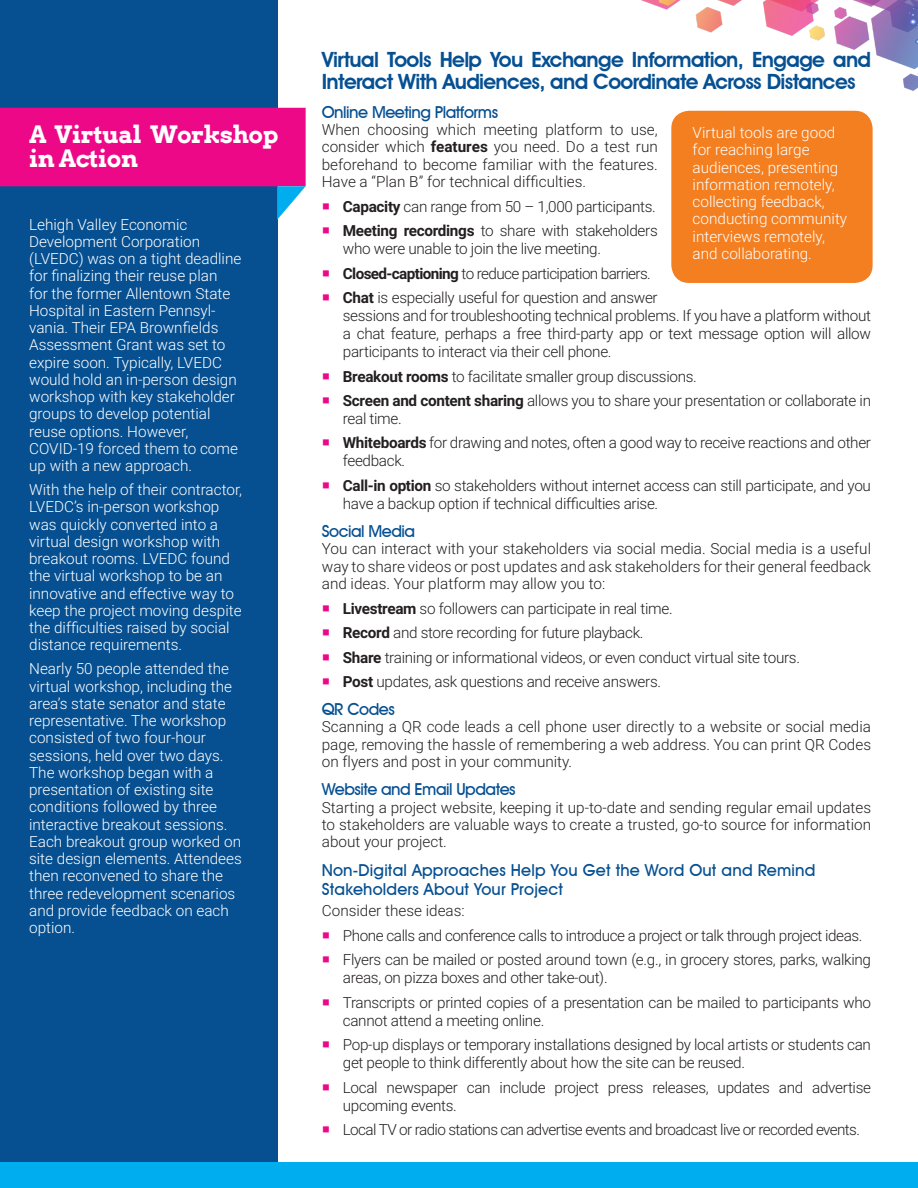
<style>
.page{position:relative;width:918px;height:1188px;background:#fff}
.page>*{position:absolute;margin:0;border:0;box-sizing:border-box;transform-origin:0 0}
.White_Subhead{font:700 24px/24px "Arvo";letter-spacing:-.02em;color:#fff}
.Subhead{font:600 21px/22.5px "Avant Garde IT Cby BT";letter-spacing:-.03em;color:#065092}
.Subhead_3{font:500 16.5px/19.5px "Avant Garde IT Cby BT";letter-spacing:-.005em;color:#065092}
.Subhead_3-2{font:500 16.5px "Avant Garde IT Cby BT";letter-spacing:-.03em;color:#065092}
.Body_Text{font:300 15.3px/18px "Roboto";letter-spacing:-.02em;color:#231f20}
.White_Box_Text{font:300 15.3px/17.2px "Roboto";color:#fff}
.Body_Text-2{font:300 15.3px "Roboto";letter-spacing:-.04em;color:#231f20}
.Body_Text-3{font:300 15.3px "Roboto";color:#231f20}
.s1{font-weight:700}
</style>
<div class="page">
<img style="left:641px;top:0;width:277px;height:91px">
<div style="left:0;top:0;width:277px;height:1188px;background:#065092"></div>
<div style="left:1px;top:109px;width:304px;height:77px;background:#ed0887"></div>
<div style="left:0;top:108px;width:306px;height:78px;border:2px solid #ed0887"></div>
<svg style="left:277px;top:186px;width:29px;height:34px"></svg>
<div style="left:0;top:1162px;width:918px;height:26px;background:#00aeef"></div>
<div style="left:671px;top:111px;width:202px;height:172px;background:#f47f21;border-radius:18px"></div>
<p class="Subhead" style="left:322px;top:48px;width:551px">Virtual Tools Help You Exchange Information, Engage and<br>Interact With Audiences, and Coordinate Across Distances</p>
<p class="Subhead_3-2" style="left:322px;top:102px;width:178px">Online Meeting Platforms</p>
<p class="Body_Text" style="left:322px;top:120px;width:337px;line-height:17.2px;text-align:justify">When choosing which meeting platform to use, consider which <span class="s1">features</span> you need. Do a test run beforehand to become familiar with the features.<br>Have a “Plan B” for technical difficulties.</p>
<p class="Body_Text" style="left:343px;top:197px;width:314px"><span class="s1">Capacity</span> can range from 50 – 1,000 participants.</p>
<p class="Body_Text" style="left:343px;top:221px;width:316px"><span class="s1">Meeting recordings</span> to share with stakeholders who were unable to join the live meeting.</p>
<p class="Body_Text-2" style="left:343px;top:262px;width:309px"><span class="s1">Closed-captioning</span> to reduce participation barriers.</p>
<p class="Body_Text" style="left:343px;top:288px;width:530px"><span class="s1">Chat</span> is especially useful for question and answer<br>sessions and for troubleshooting technical problems. If you have a platform without a chat feature, perhaps a free third-party app or text message option will allow participants to interact via their cell phone.</p>
<p class="Body_Text" style="left:343px;top:367px;width:356px"><span class="s1">Breakout rooms</span> to facilitate smaller group discussions.</p>
<p class="Body_Text" style="left:343px;top:391px;width:530px"><span class="s1">Screen and content sharing</span> allows you to share your presentation or collaborate in real time.</p>
<p class="Body_Text" style="left:343px;top:433px;width:530px"><span class="s1">Whiteboards</span> for drawing and notes, often a good way to receive reactions and other feedback.</p>
<p class="Body_Text" style="left:343px;top:476px;width:530px"><span class="s1">Call-in option</span> so stakeholders without internet access can still participate, and you have a backup option if technical difficulties arise.</p>
<p class="Subhead_3-2" style="left:322px;top:521px;width:95px">Social Media</p>
<p class="Body_Text" style="left:322px;top:540px;width:551px;line-height:17.2px;text-align:justify">You can interact with your stakeholders via social media. Social media is a useful way to share videos or post updates and ask stakeholders for their general feedback and ideas. Your platform may allow you to:</p>
<p class="Body_Text" style="left:343px;top:599px;width:331px"><span class="s1">Livestream</span> so followers can participate in real time.</p>
<p class="Body_Text" style="left:343px;top:623px;width:302px"><span class="s1">Record</span> and store recording for future playback.</p>
<p class="Body_Text" style="left:343px;top:648px;width:459px"><span class="s1">Share</span> training or informational videos, or even conduct virtual site tours.</p>
<p class="Body_Text" style="left:343px;top:672px;width:320px"><span class="s1">Post</span> updates, ask questions and receive answers.</p>
<p class="Subhead_3" style="left:322px;top:699px;width:75px">QR Codes</p>
<p class="Body_Text" style="left:322px;top:718px;width:551px;line-height:17.2px;text-align:justify">Scanning a QR code leads a cell phone user directly to a website or social media page, removing the hassle of remembering a web address. You can print QR Codes on flyers and post in your community.</p>
<p class="Subhead_3-2" style="left:322px;top:779px;width:195px">Website and Email Updates</p>
<p class="Body_Text" style="left:322px;top:798px;width:551px;line-height:17.2px;text-align:justify">Starting a project website, keeping it up-to-date and sending regular email updates to stakeholders are valuable ways to create a trusted, go-to source for information about your project.</p>
<p class="Subhead_3" style="left:322px;top:860px;width:495px">Non-Digital Approaches Help You Get the Word Out and Remind<br>Stakeholders About Your Project</p>
<p class="Body_Text-3" style="left:322px;top:900px;width:144px">Consider these ideas:</p>
<p class="Body_Text" style="left:343px;top:926px;width:521px">Phone calls and conference calls to introduce a project or talk through project ideas.</p>
<p class="Body_Text" style="left:343px;top:950px;width:530px">Flyers can be mailed or posted around town (e.g., in grocery stores, parks, walking areas, on pizza boxes and other take-out).</p>
<p class="Body_Text" style="left:343px;top:993px;width:530px">Transcripts or printed copies of a presentation can be mailed to participants who cannot attend a meeting online.</p>
<p class="Body_Text" style="left:343px;top:1035px;width:530px">Pop-up displays or temporary installations designed by local artists or students can get people to think differently about how the site can be reused.</p>
<p class="Body_Text" style="left:343px;top:1078px;width:530px">Local newspaper can include project press releases, updates and advertise upcoming events.</p>
<p class="Body_Text-2" style="left:343px;top:1119px;width:519px">Local TV or radio stations can advertise events and broadcast live or recorded events.</p>
<p class="White_Subhead" style="left:29px;top:122px;width:251px">A Virtual Workshop in Action</p>
<p class="White_Box_Text" style="left:693px;top:123px;width:156px">Virtual tools are good for reaching large audiences, presenting information remotely, collecting feedback, conducting community interviews remotely, and collaborating.</p>
<p class="White_Box_Text" style="left:29px;top:215px;width:214px">Lehigh Valley Economic<br>Development Corporation (LVEDC) was on a tight deadline for finalizing their reuse plan<br>for the former Allentown State<br>Hospital in Eastern Pennsyl&shy;vania. Their EPA Brownfields<br>Assessment Grant was set to expire soon. Typically, LVEDC would hold an in-person design workshop with key stakeholder groups to develop potential reuse options. However,<br>COVID-19 forced them to come up with a new approach.</p>
<p class="White_Box_Text" style="left:29px;top:481px;width:215px">With the help of their contractor,<br>LVEDC’s in-person workshop was quickly converted into a virtual design workshop with breakout rooms. LVEDC found the virtual workshop to be an innovative and effective way to keep the project moving despite the difficulties raised by social distance requirements.</p>
<p class="White_Box_Text" style="left:29px;top:660px;width:214px">Nearly 50 people attended the virtual workshop, including the area’s state senator and state representative. The workshop consisted of two four-hour sessions, held over two days.<br>The workshop began with a presentation of existing site conditions followed by three interactive breakout sessions.<br>Each breakout group worked on site design elements. Attendees then reconvened to share the three redevelopment scenarios and provide feedback on each option.</p>
</div>
